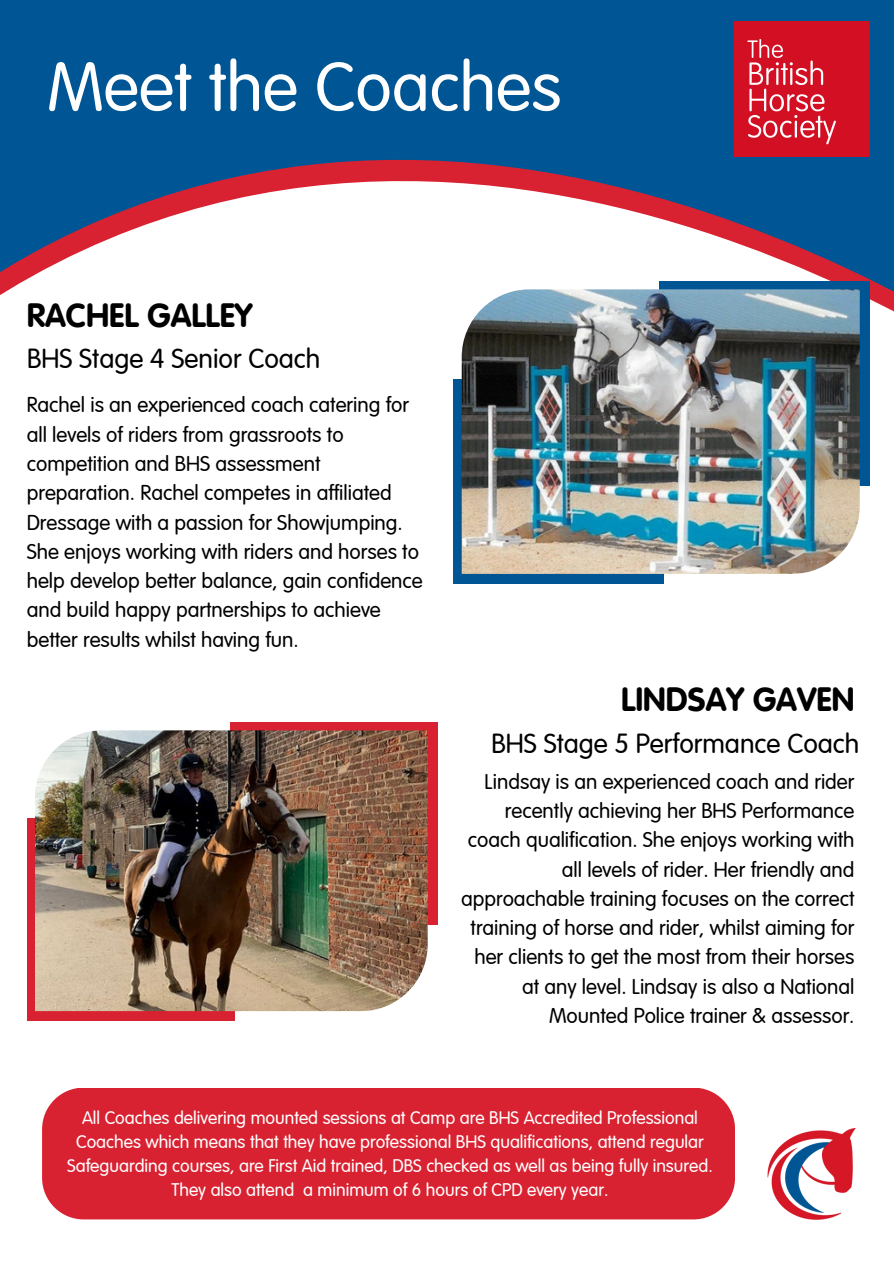
<style>
.page{position:relative;width:894px;height:1264px;background:#fff}
.page>*{position:absolute;margin:0;border:0;box-sizing:border-box;transform-origin:0 0}
.t1{font:300 67.8px "VAG Rounded";color:#fff}
.t2{font:33px "VAG Rounded Bold";color:#000}
.t3{font:300 27px "VAG Rounded";color:#000}
.t4{font:300 21px/29.2px "VAG Rounded";color:#000;text-align:right}
.t5{font:300 17.85px/24px "VAG Rounded";color:#fff;text-align:center}
</style>
<div class="page">
<svg style="left:0;top:0;width:893px;height:584px"></svg>
<div style="left:453px;top:379px;width:210px;height:204px;background:#005694"></div>
<div style="left:659px;top:281px;width:210px;height:205px;background:#005694"></div>
<img style="left:461px;top:289px;width:398px;height:285px">
<img style="left:733px;top:22px;width:135px;height:135px">
<img style="left:767px;top:1128px;width:89px;height:91px">
<div style="left:230px;top:722px;width:207px;height:202px;background:#d92231"></div>
<div style="left:27px;top:818px;width:207px;height:202px;background:#d92231"></div>
<img style="left:35px;top:730px;width:392px;height:281px">
<div style="left:42px;top:1087px;width:692px;height:132px;background:#d92231;border-radius:42px"></div>
<h2 class="t1" style="left:47px;top:48px;width:515px">Meet the Coaches</h2>
<h3 class="t2" style="left:27px;top:301px;width:227px">RACHEL GALLEY</h3>
<h4 class="t3" style="left:27px;top:343px;width:295px">BHS Stage 4 Senior Coach</h4>
<p class="t4" style="left:27px;top:391px;width:397px;text-align:left">Rachel is an experienced coach catering for all levels of riders from grassroots to competition and BHS assessment preparation. Rachel competes in affiliated Dressage with a passion for Showjumping.<br>She enjoys working with riders and horses to help develop better balance, gain confidence and build happy partnerships to achieve better results whilst having fun.</p>
<h3 class="t2" style="left:621px;top:685px;width:235px">LINDSAY GAVEN</h3>
<h4 class="t3" style="left:491px;top:728px;width:369px">BHS Stage 5 Performance Coach</h4>
<h2 class="t4" style="left:461px;top:767px;width:395px">Lindsay is an experienced coach and rider recently achieving her BHS Performance coach qualification. She enjoys working with all levels of rider. Her friendly and approachable training focuses on the correct training of horse and rider, whilst aiming for her clients to get the most from their horses at any level. Lindsay is also a National Mounted Police trainer &amp; assessor.</h2>
<p class="t5" style="left:67px;top:1106px;width:647px">All Coaches delivering mounted sessions at Camp are BHS Accredited Professional Coaches which means that they have professional BHS qualifications, attend regular Safeguarding courses, are First Aid trained, DBS checked as well as being fully insured.<br>They also attend a minimum of 6 hours of CPD every year.</p>
</div>
